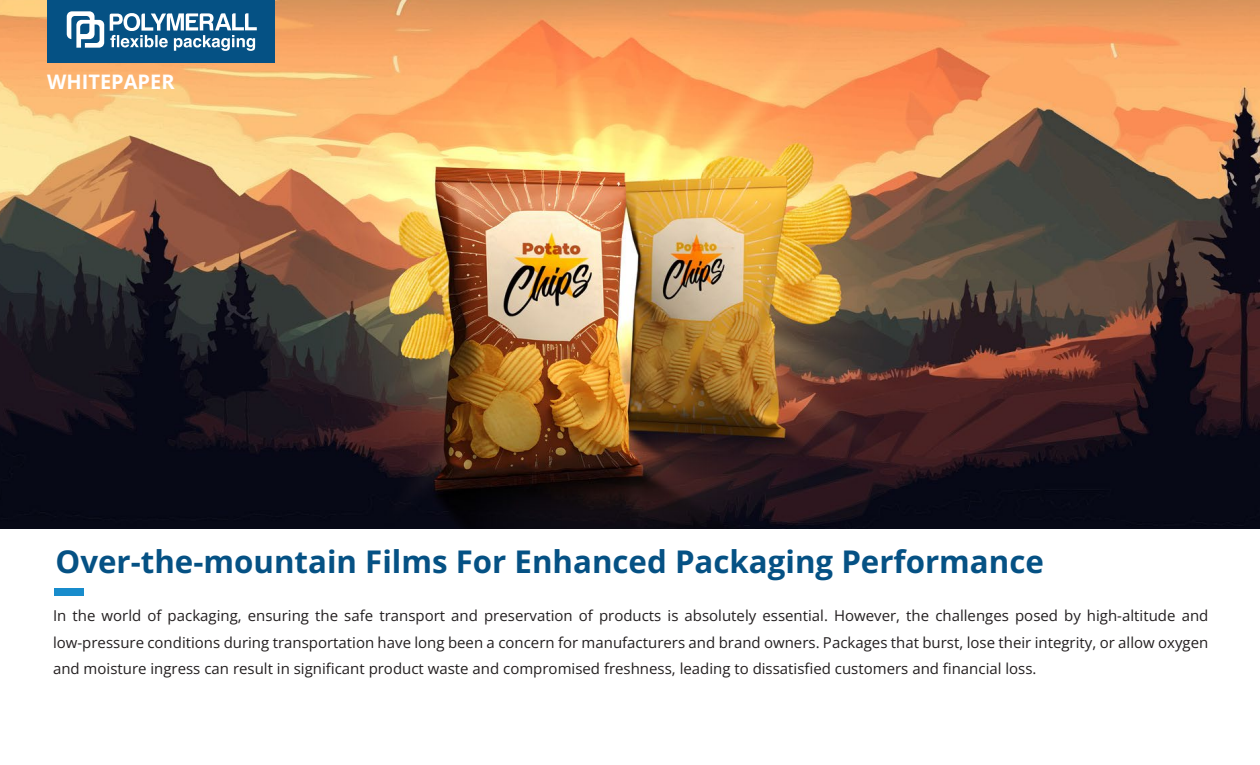
<style>
.page{position:relative;width:1260px;height:765px;background:#fff}
.page>*{position:absolute;margin:0;border:0;box-sizing:border-box;transform-origin:0 0}
.t1{font:700 31.25px "Open Sans";color:#055184}
.t2{font:700 20px "Open Sans";color:#fff}
.t3{font:15px/26.2px "Open Sans";color:#231f20;text-align:justify}
</style>
<div class="page">
<img style="left:0;top:0;width:1260px;height:529px">
<div style="left:54px;top:589px;width:30px;height:7px;background:#188ccc"></div>
<div style="left:48px;top:0;width:227px;height:63px;background:#055184"></div>
<svg style="left:67px;top:11px;width:190px;height:40px"></svg>
<h2 class="t2" style="left:47px;top:68px;width:129px">WHITEPAPER</h2>
<h1 class="t1" style="left:56px;top:541px;width:990px">Over-the-mountain Films For Enhanced Packaging Performance</h1>
<p class="t3" style="left:53px;top:603px;width:1157px">In the world of packaging, ensuring the safe transport and preservation of products is absolutely essential. However, the challenges posed by high-altitude and low-pressure conditions during transportation have long been a concern for manufacturers and brand owners. Packages that burst, lose their integrity, or allow oxygen and moisture ingress can result in significant product waste and compromised freshness, leading to dissatisfied customers and financial loss.</p>
</div>
